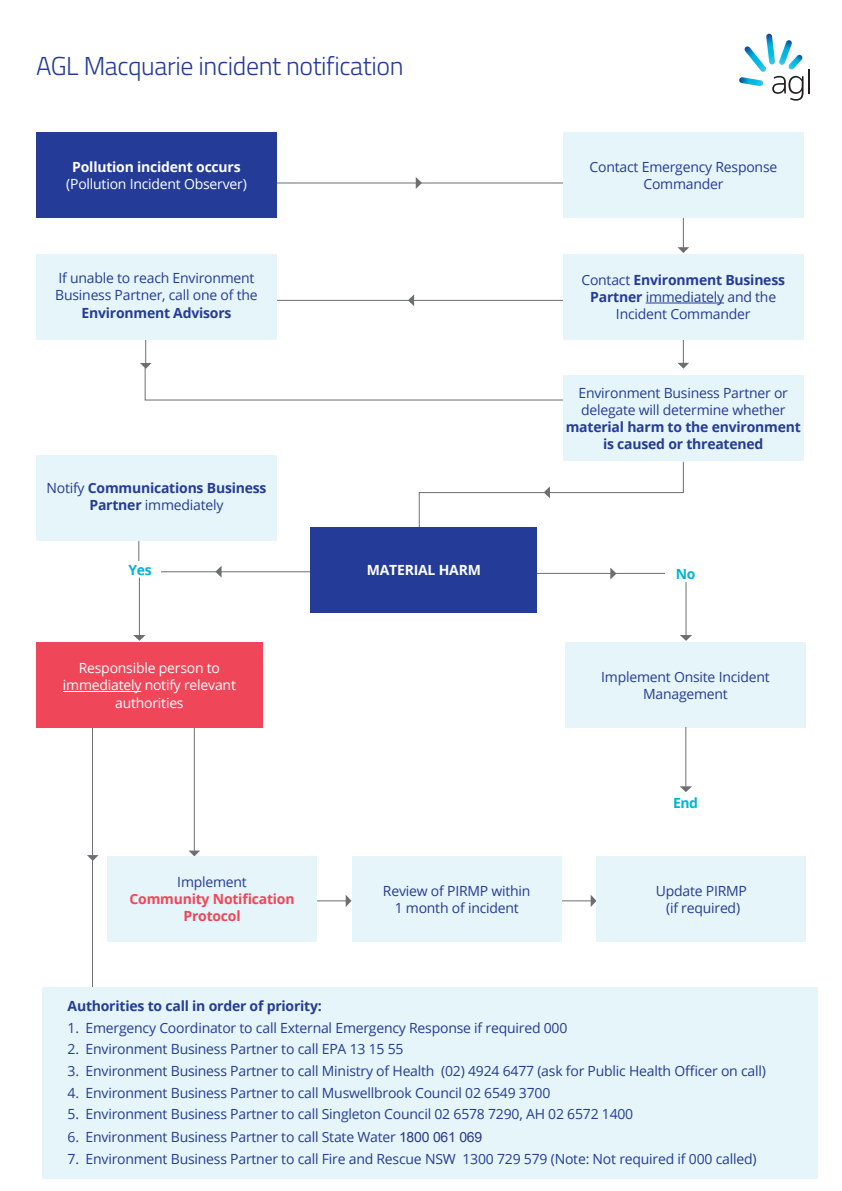
<style>
.page{position:relative;width:842px;height:1191px;background:#fff}
.page>*{position:absolute;margin:0;border:0;box-sizing:border-box;transform-origin:0 0}
.t1{font:300 25.9px "Titillium Web";letter-spacing:-.015em;color:#243c97}
.t2{font:14px/17.1px "Open Sans";letter-spacing:-.015em;color:#243c97;text-align:center}
.t3{font:14px/17.1px "Open Sans";letter-spacing:-.015em;color:#fff;text-align:center}
.t4{font:700 14px/17.1px "Open Sans";letter-spacing:-.015em;color:#243c97;text-align:center}
.t5{font:700 14px "Open Sans";letter-spacing:-.015em;color:#ef4659}
.t6{font:700 14px "Open Sans";letter-spacing:-.015em;color:#fff}
.t7{font:700 14px "Open Sans";letter-spacing:-.03em;color:#00b4d6}
.s1{font-weight:700}
.s2{font-weight:400}
.s3{font-family:"Arial";color:#293989}
</style>
<div class="page">
<hr style="left:315px;top:900px;width:31px;height:1px;background:#6d6e71">
<svg style="left:346px;top:895px;width:5px;height:12px"></svg>
<hr style="left:560px;top:900px;width:31px;height:1px;background:#6d6e71">
<svg style="left:591px;top:895px;width:5px;height:12px"></svg>
<hr style="left:194px;top:709px;width:1px;height:146px;background:#6d6e71">
<svg style="left:189px;top:850px;width:11px;height:6px"></svg>
<hr style="left:145px;top:332px;width:1px;height:32px;background:#6d6e71">
<svg style="left:140px;top:363px;width:434px;height:38px"></svg>
<svg style="left:416px;top:177px;width:6px;height:12px"></svg>
<div style="left:262px;top:268px;width:304px;height:33px;border:1px solid #6d6e71"></div>
<svg style="left:408px;top:294px;width:6px;height:12px"></svg>
<div style="left:138px;top:539px;width:175px;height:33px;border:1px solid #6d6e71"></div>
<svg style="left:215px;top:566px;width:7px;height:11px"></svg>
<hr style="left:683px;top:217px;width:1px;height:31px;background:#6d6e71">
<svg style="left:677px;top:247px;width:12px;height:6px"></svg>
<hr style="left:683px;top:332px;width:1px;height:31px;background:#6d6e71">
<svg style="left:678px;top:363px;width:11px;height:5px"></svg>
<div style="left:120px;top:561px;width:41px;height:17px;background:#fff"></div>
<div style="left:36px;top:254px;width:241px;height:85px;background:#e6f5f9"></div>
<div style="left:36px;top:455px;width:241px;height:85px;background:#e6f5f9"></div>
<div style="left:563px;top:254px;width:241px;height:85px;background:#e6f5f9"></div>
<hr style="left:646px;top:303px;width:78px;height:1px;background:#243c97">
<div style="left:563px;top:376px;width:241px;height:85px;background:#e6f5f9"></div>
<div style="left:565px;top:642px;width:241px;height:85px;background:#e6f5f9"></div>
<div style="left:107px;top:856px;width:210px;height:85px;background:#e6f5f9"></div>
<div style="left:43px;top:986px;width:775px;height:192px;background:#e6f5f9"></div>
<div style="left:352px;top:856px;width:209px;height:85px;background:#e6f5f9"></div>
<div style="left:597px;top:856px;width:209px;height:85px;background:#e6f5f9"></div>
<div style="left:563px;top:132px;width:241px;height:85px;background:#e6f5f9"></div>
<div style="left:310px;top:527px;width:227px;height:85px;background:#243c97"></div>
<div style="left:36px;top:642px;width:227px;height:85px;background:#ef4659"></div>
<hr style="left:63px;top:691px;width:78px;height:1px;background:#fff">
<div style="left:36px;top:132px;width:241px;height:85px;background:#243c97"></div>
<hr style="left:139px;top:577px;width:1px;height:59px;background:#6d6e71">
<svg style="left:133px;top:635px;width:13px;height:6px"></svg>
<svg style="left:482px;top:567px;width:210px;height:74px"></svg>
<hr style="left:685px;top:727px;width:1px;height:61px;background:#6d6e71">
<svg style="left:680px;top:786px;width:12px;height:6px"></svg>
<hr style="left:808px;top:69px;width:2px;height:25px;background:#231f20">
<svg style="left:739px;top:34px;width:64px;height:67px"></svg>
<hr style="left:683px;top:462px;width:1px;height:31px;background:#6d6e71">
<svg style="left:418px;top:486px;width:266px;height:41px"></svg>
<svg style="left:87px;top:727px;width:38px;height:260px"></svg>
<p class="t1" style="left:36px;top:47px;width:369px">AGL Macquarie incident notification</p>
<p class="t3" style="left:66px;top:158px;width:182px"><span class="s1">Pollution incident occurs </span>(Pollution Incident Observer)</p>
<p class="t2" style="left:55px;top:269px;width:204px">If unable to reach Environment<br>Business Partner, call one of the<br><span class="s1">Environment Advisors</span></p>
<p class="t4" style="left:46px;top:479px;width:222px"><span class="s2">Notify</span> Communications Business<br>Partner <span class="s2">immediately</span></p>
<p class="t2" style="left:590px;top:158px;width:189px">Contact Emergency Response<br>Commander</p>
<p class="t2" style="left:581px;top:271px;width:205px">Contact <span class="s1">Environment Business<br>Partner</span> immediately and the<br>Incident Commander</p>
<p class="t2" style="left:566px;top:384px;width:237px">Environment Business Partner or delegate will determine whether <span class="s1">material harm to the environment is caused or threatened</span></p>
<p class="t7" style="left:129px;top:560px;width:25px">Yes</p>
<p class="t7" style="left:676px;top:563px;width:21px">No</p>
<p class="t6" style="left:367px;top:560px;width:116px">MATERIAL HARM</p>
<p class="t3" style="left:79px;top:659px;width:143px">Responsible person to</p>
<p class="t3" style="left:63px;top:676px;width:175px">immediately notify relevant authorities</p>
<p class="t2" style="left:177px;top:873px;width:71px">Implement</p>
<p class="t5" style="left:130px;top:889px;width:167px">Community Notification</p>
<p class="t5" style="left:183px;top:906px;width:59px">Protocol</p>
<p class="t2" style="left:383px;top:881px;width:149px">Review of PIRMP within</p>
<p class="t2" style="left:395px;top:898px;width:126px">1 month of incident</p>
<p class="t2" style="left:601px;top:668px;width:170px">Implement Onsite Incident<br>Management</p>
<p class="t7" style="left:673px;top:793px;width:27px">End</p>
<p class="t2" style="left:656px;top:881px;width:93px">Update PIRMP</p>
<p class="t2" style="left:666px;top:898px;width:76px">(if required)</p>
<p class="t4" style="left:68px;top:996px;width:256px">Authorities to call in order of priority:</p>
<p class="t2" style="left:68px;top:1018px;width:501px">1. Emergency Coordinator to call External Emergency Response if required 000</p>
<p class="t2" style="left:68px;top:1040px;width:337px">2. Environment Business Partner to call EPA 13 15 55</p>
<p class="t2" style="left:68px;top:1061px;width:700px">3. Environment Business Partner to call Ministry of Health (02) 4924 6477 (ask for Public Health Officer on call)</p>
<p class="t2" style="left:68px;top:1083px;width:484px">4. Environment Business Partner to call Muswellbrook Council 02 6549 3700</p>
<p class="t2" style="left:68px;top:1105px;width:567px">5. Environment Business Partner to call Singleton Council 02 6578 7290, AH 02 6572 1400</p>
<p class="t2" style="left:68px;top:1127px;width:416px">6. Environment Business Partner to call State Water <span class="s3">1800 061 069</span></p>
<p class="t2" style="left:68px;top:1150px;width:690px">7. Environment Business Partner to call Fire and Rescue NSW 1300 729 579 (Note: Not required if 000 called)</p>
</div>
